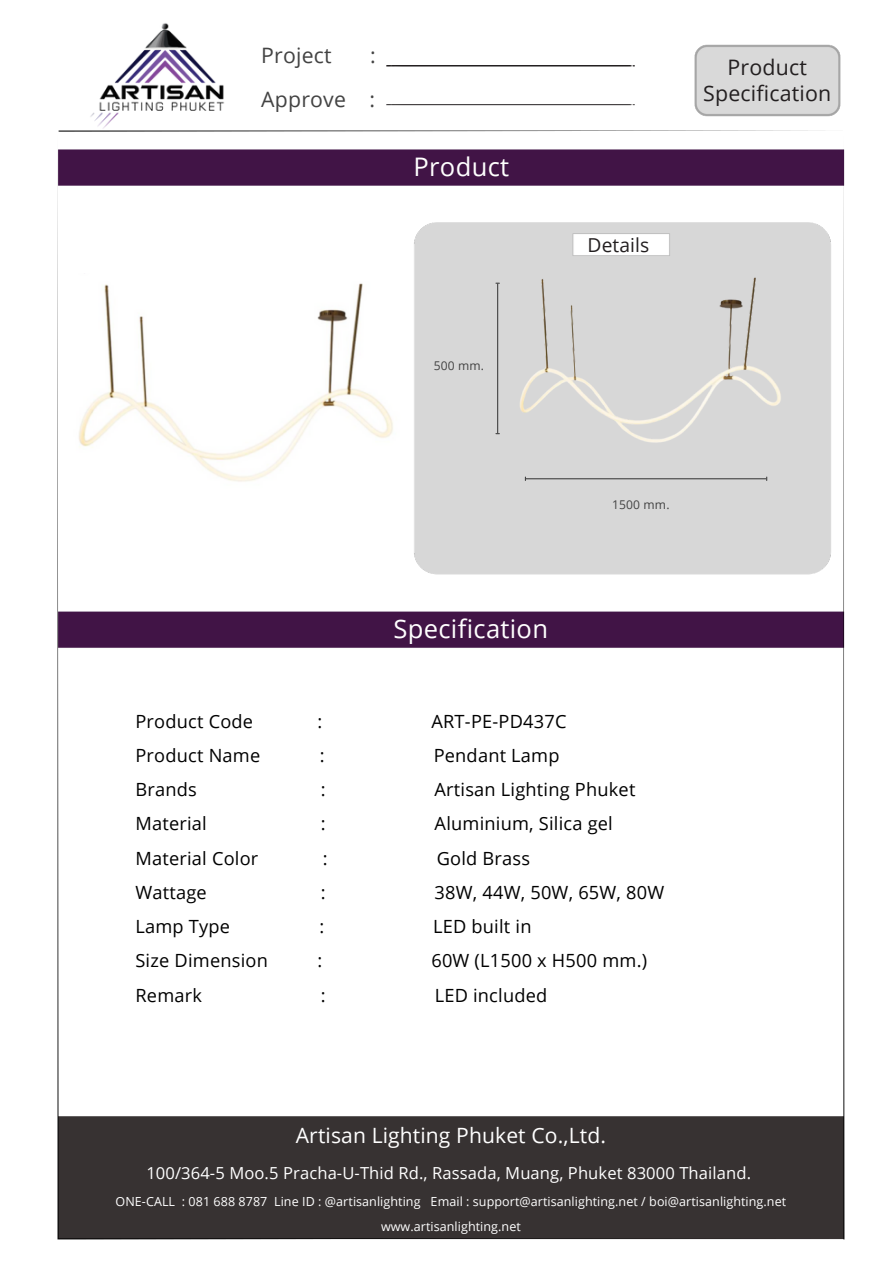
<style>
.page{position:relative;width:894px;height:1264px;background:#fff}
.page>*{position:absolute;margin:0;border:0;box-sizing:border-box;transform-origin:0 0}
.t1{font:25.5px "Open Sans";letter-spacing:.01em;color:#fff}
.t2{font:21.3px/25.8px "Open Sans";letter-spacing:.01em;color:#231f20;text-align:center}
.t3{font:21.3px/43.8px "Open Sans";letter-spacing:.01em;color:#434343;text-align:right}
.t4{font:21px "Open Sans";letter-spacing:.005em;color:#fff}
.t5{font:19.2px "Open Sans";letter-spacing:.005em;color:#231f20}
.t6{font:18.15px "Open Sans";letter-spacing:.01em;color:#000}
.t7{font:16.5px "Open Sans";letter-spacing:.005em;color:#fff}
.t8{font:12.6px "Open Sans";letter-spacing:.005em;color:#fff}
.t9{font:12px "Open Sans";letter-spacing:.015em;color:#434343}
</style>
<div class="page">
<img style="left:694px;top:44px;width:147px;height:73px">
<img style="left:57px;top:130px;width:788px;height:1110px">
<img style="left:90px;top:23px;width:135px;height:106px">
<img style="left:386px;top:105px;width:249px;height:1px">
<hr style="left:497px;top:283px;width:1px;height:150px;background:#434343">
<hr style="left:525px;top:478px;width:241px;height:1px;background:#434343">
<img style="left:386px;top:66px;width:249px;height:1px">
<img style="left:70px;top:273px;width:333px;height:231px">
<div style="left:511px;top:269px;width:279px;height:193px;background:#d7d7d7"></div>
<p class="t3" style="left:261px;top:33px;width:72px">Project</p>
<p class="t3" style="left:261px;top:33px;width:116px">:<br>Approve :</p>
<p class="t1" style="left:413px;top:149px;width:97px">Product</p>
<p class="t9" style="left:433px;top:357px;width:52px">500 mm.</p>
<p class="t5" style="left:587px;top:231px;width:63px">Details</p>
<h2 class="t2" style="left:703px;top:53px;width:129px">Product<br>Specification</h2>
<h2 class="t1" style="left:393px;top:611px;width:156px">Specification</h2>
<p class="t9" style="left:612px;top:496px;width:59px">1500 mm.</p>
<h3 class="t6" style="left:135px;top:708px;width:119px">Product Code</h3>
<h3 class="t6" style="left:317px;top:708px;width:6px">:</h3>
<h3 class="t6" style="left:431px;top:708px;width:136px">ART-PE-PD437C</h3>
<h3 class="t6" style="left:135px;top:742px;width:126px">Product Name</h3>
<h3 class="t6" style="left:320px;top:742px;width:6px">:</h3>
<h3 class="t6" style="left:433px;top:742px;width:127px">Pendant Lamp</h3>
<h3 class="t6" style="left:135px;top:776px;width:63px">Brands</h3>
<h3 class="t6" style="left:320px;top:776px;width:6px">:</h3>
<h3 class="t6" style="left:434px;top:776px;width:202px">Artisan Lighting Phuket</h3>
<h3 class="t6" style="left:135px;top:811px;width:73px">Material</h3>
<h3 class="t6" style="left:321px;top:811px;width:6px">:</h3>
<h3 class="t6" style="left:434px;top:811px;width:180px">Aluminium, Silica gel</h3>
<h3 class="t6" style="left:135px;top:845px;width:124px">Material Color</h3>
<h3 class="t6" style="left:323px;top:845px;width:6px">:</h3>
<h3 class="t6" style="left:436px;top:845px;width:95px">Gold Brass</h3>
<h3 class="t6" style="left:135px;top:879px;width:73px">Wattage</h3>
<h3 class="t6" style="left:321px;top:879px;width:6px">:</h3>
<h3 class="t6" style="left:434px;top:879px;width:231px">38W, 44W, 50W, 65W, 80W</h3>
<h3 class="t6" style="left:135px;top:913px;width:96px">Lamp Type</h3>
<h3 class="t6" style="left:319px;top:913px;width:6px">:</h3>
<h3 class="t6" style="left:433px;top:913px;width:100px">LED built in</h3>
<h3 class="t6" style="left:135px;top:947px;width:134px">Size Dimension</h3>
<h3 class="t6" style="left:317px;top:947px;width:6px">:</h3>
<h3 class="t6" style="left:431px;top:947px;width:217px">60W (L1500 x H500 mm.)</h3>
<h3 class="t6" style="left:135px;top:982px;width:68px">Remark</h3>
<h3 class="t6" style="left:321px;top:982px;width:6px">:</h3>
<h3 class="t6" style="left:434px;top:982px;width:114px">LED included</h3>
<p class="t4" style="left:296px;top:1120px;width:311px">Artisan Lighting Phuket Co.,Ltd.</p>
<p class="t7" style="left:146px;top:1161px;width:606px">100/364-5 Moo.5 Pracha-U-Thid Rd., Rassada, Muang, Phuket 83000 Thailand.</p>
<p class="t8" style="left:116px;top:1192px;width:672px">ONE-CALL : 081 688 8787 Line ID : @artisanlighting Email : support@artisanlighting.net / boi@artisanlighting.net</p>
<h1 class="t8" style="left:381px;top:1217px;width:141px">www.artisanlighting.net</h1>
</div>
